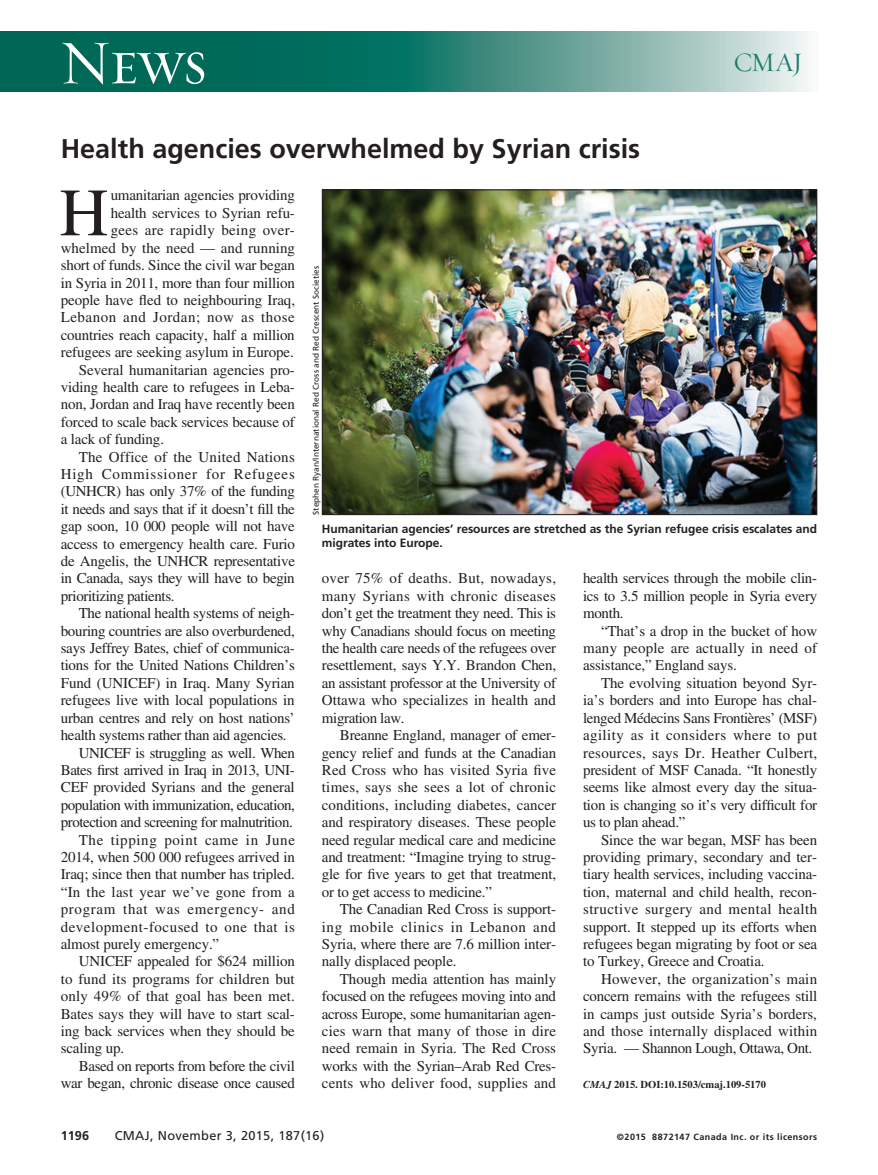
<style>
.page{position:relative;width:878px;height:1175px;background:#fff}
.page>*{position:absolute;margin:0;border:0;box-sizing:border-box;transform-origin:0 0}
.DC{font:67.5px "Times LT Std";color:#231f20}
.t1{font:63px "Requiem Display HTF Small Caps";color:#fff}
.Article_title{font:700 27px "Frutiger LT Std";color:#231f20}
.t2{font:27px "Requiem Display HTF Roman";color:#1d7e6f}
.DC-2{font:15px/17.4px "Times LT Std";letter-spacing:-.01em;color:#231f20;text-align:justify}
.t3{font:12.75px "Frutiger LT Std";letter-spacing:.025em;color:#231f20}
.t4{font:700 12.75px "Frutiger LT Std";color:#231f20}
.Fig_caption{font:700 12px/14.2px "Frutiger LT Std";letter-spacing:-.005em;color:#231f20}
.Article_id{font:700 10.5px "Times LT Std";color:#231f20}
.t5{font:700 9px "Frutiger LT Std";letter-spacing:.05em;color:#231f20}
.PC{font:8.25px "Frutiger LT Std";color:#231f20}
.s1{font-style:italic}
</style>
<div class="page">
<svg style="left:0;top:32px;width:811px;height:60px;background:#3e8d80"></svg>
<img style="left:324px;top:191px;width:491px;height:322px">
<div style="left:322px;top:189px;width:495px;height:326px;border:1px solid #231f20"></div>
<h2 class="t1" style="left:59px;top:26px;width:150px">News</h2>
<h3 class="t2" style="left:733px;top:46px;width:71px">CMAJ</h3>
<p class="Article_title" style="left:61px;top:133px;width:581px">Health agencies overwhelmed by Syrian crisis</p>
<p class="DC-2" style="left:61px;top:187px;width:236px;text-align:right">umanitarian agencies providing<br>health services to Syrian refu-<br>gees are rapidly being over&shy;whelmed by the need — and running short of funds. Since the civil war began in Syria in 2011, more than four million people have fled to neighbouring Iraq, Lebanon and Jordan; now as those countries reach capacity, half a million refugees are seeking asylum in Europe.</p>
<p class="DC-2" style="left:61px;top:361px;width:236px;text-indent:18px">Several humanitarian agencies pro&shy;viding health care to refugees in Leba&shy;non, Jordan and Iraq have recently been forced to scale back services because of a lack of funding.</p>
<p class="DC-2" style="left:61px;top:448px;width:236px;text-indent:18px">The Office of the United Nations High Commissioner for Refugees (UNHCR) has only 37% of the funding it needs and says that if it doesn’t fill the gap soon, 10 000 people will not have access to emergency health care. Furio de Angelis, the UNHCR representative in Canada, says they will have to begin prioritizing patients.</p>
<p class="DC-2" style="left:61px;top:604px;width:236px;text-indent:18px">The national health systems of neigh&shy;bouring countries are also overburdened, says Jeffrey Bates, chief of communica&shy;tions for the United Nations Children’s Fund (UNICEF) in Iraq. Many Syrian refugees live with local populations in urban centres and rely on host nations’ health systems rather than aid agencies.</p>
<p class="DC-2" style="left:61px;top:743px;width:236px;text-indent:18px">UNICEF is struggling as well. When Bates first arrived in Iraq in 2013, UNI-CEF provided Syrians and the general population with immunization, education, protection and screening for malnutrition.</p>
<p class="DC-2" style="left:61px;top:830px;width:236px;text-indent:18px">The tipping point came in June 2014, when 500 000 refugees arrived in Iraq; since then that number has tripled. “In the last year we’ve gone from a program that was emergency- and development-focused to one that is almost purely emergency.”</p>
<p class="DC-2" style="left:61px;top:952px;width:236px;text-indent:18px">UNICEF appealed for $624 million to fund its programs for children but only 49% of that goal has been met.<br>Bates says they will have to start scal&shy;ing back services when they should be scaling up.</p>
<p class="DC-2" style="left:61px;top:1057px;width:236px;text-align:right">Based on reports from before the civil war began, chronic disease once caused</p>
<p class="DC" style="left:59px;top:175px;width:50px">H</p>
<p class="PC" style="left:311px;top:514px;width:250px;rotate:-90deg">Stephen Ryan/International Red Cross and Red Crescent Societies</p>
<p class="Fig_caption" style="left:322px;top:522px;width:496px">Humanitarian agencies’ resources are stretched as the Syrian refugee crisis escalates and migrates into Europe.</p>
<p class="DC-2" style="left:322px;top:569px;width:236px">over 75% of deaths. But, nowadays, many Syrians with chronic diseases don’t get the treatment they need. This is why Canadians should focus on meeting the health care needs of the refugees over resettlement, says Y.Y. Brandon Chen, an assistant professor at the University of Ottawa who specializes in health and migration law.</p>
<p class="DC-2" style="left:322px;top:726px;width:236px;text-indent:18px">Breanne England, manager of emer&shy;gency relief and funds at the Canadian Red Cross who has visited Syria five times, says she sees a lot of chronic conditions, including diabetes, cancer and respiratory diseases. These people need regular medical care and medicine and treatment: “Imagine trying to strug&shy;gle for five years to get that treatment, or to get access to medicine.”</p>
<p class="DC-2" style="left:322px;top:900px;width:236px;text-indent:18px">The Canadian Red Cross is support&shy;ing mobile clinics in Lebanon and Syria, where there are 7.6 million inter&shy;nally displaced people.</p>
<p class="DC-2" style="left:322px;top:970px;width:236px;text-indent:18px">Though media attention has mainly focused on the refugees moving into and across Europe, some humanitarian agen&shy;cies warn that many of those in dire need remain in Syria. The Red Cross works with the Syrian–Arab Red Cres&shy;cents who deliver food, supplies and</p>
<p class="DC-2" style="left:583px;top:569px;width:236px">health services through the mobile clin&shy;ics to 3.5 million people in Syria every month.</p>
<p class="DC-2" style="left:583px;top:622px;width:236px;text-indent:18px">“That’s a drop in the bucket of how many people are actually in need of assistance,” England says.</p>
<p class="DC-2" style="left:583px;top:674px;width:236px;text-indent:18px">The evolving situation beyond Syr&shy;ia’s borders and into Europe has chal&shy;lenged Médecins Sans Frontières’ (MSF) agility as it considers where to put resources, says Dr. Heather Culbert, president of MSF Canada. “It honestly seems like almost every day the situa&shy;tion is changing so it’s very difficult for us to plan ahead.”</p>
<p class="DC-2" style="left:583px;top:830px;width:236px;text-indent:18px">Since the war began, MSF has been providing primary, secondary and ter&shy;tiary health services, including vaccina&shy;tion, maternal and child health, recon&shy;structive surgery and mental health support. It stepped up its efforts when refugees began migrating by foot or sea to Turkey, Greece and Croatia.</p>
<p class="DC-2" style="left:583px;top:970px;width:236px;text-indent:18px">However, the organization’s main concern remains with the refugees still in camps just outside Syria’s borders, and those internally displaced within Syria. — Shannon Lough, Ottawa, Ont.</p>
<p class="Article_id" style="left:583px;top:1078px;width:184px"><span class="s1">CMAJ</span> 2015. DOI:10.1503/cmaj.109-5170</p>
<p class="t4" style="left:61px;top:1127px;width:30px">1196</p>
<p class="t3" style="left:115px;top:1127px;width:211px">CMAJ, November 3, 2015, 187(16)</p>
<p class="t5" style="left:617px;top:1131px;width:202px">©2015 8872147 Canada Inc. or its licensors</p>
</div>
